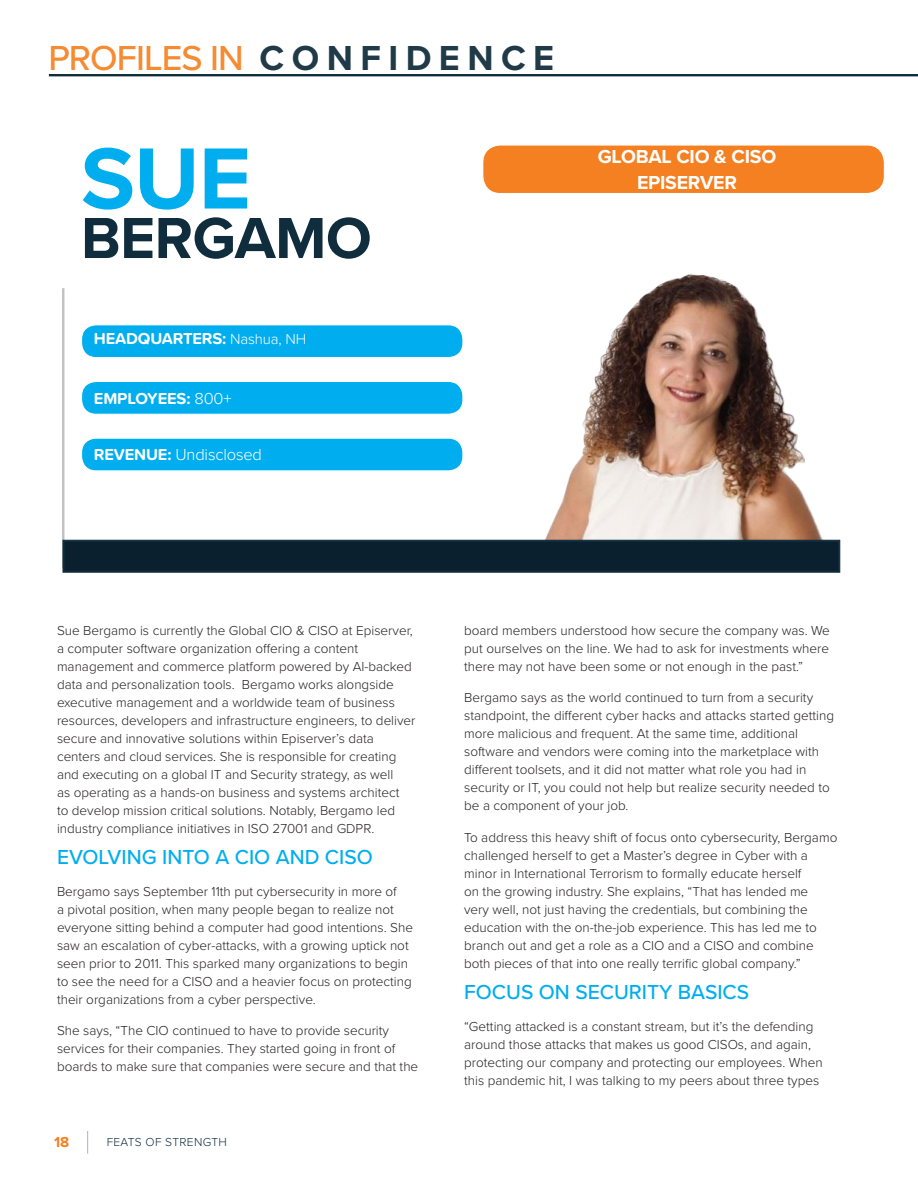
<style>
.page{position:relative;width:918px;height:1188px;background:#fff}
.page>*{position:absolute;margin:0;border:0;box-sizing:border-box;transform-origin:0 0}
.Name{font:700 90px "Proxima Nova";color:#00aeef}
.Name-2{font:700 60px "Proxima Nova";letter-spacing:-.01em;color:#0f2d3c}
.Section_headers{font:500 36px "Proxima Nova";letter-spacing:-.025em;color:#f58b32}
.Body_Text{font:500 21px "Proxima Nova";color:#00aeef}
.Body_Text-2{font:700 19.5px/25.5px "Proxima Nova";letter-spacing:-.01em;color:#fff;text-align:center}
.Body_Text-3{font:700 16.5px "Proxima Soft";letter-spacing:-.01em;color:#fff}
.Body_Text-4{font:300 16.5px "Proxima Nova";letter-spacing:-.01em;color:#fff}
.t1{font:700 15px "Proxima Nova";color:#f58021}
.Body_Text-5{font:300 13.5px/18px "Proxima Nova";color:#231f20}
.t2{font:300 12px "Proxima Nova";letter-spacing:.025em;color:#0f2d3c}
.s1{font-weight:700;color:#203a48}
.s2{font-weight:300;font-size:15px}
.s3{font-weight:300}
.s4{font-family:"Proxima Soft";font-weight:700}
</style>
<div class="page">
<svg style="left:87px;top:1131px;width:1px;height:23px"></svg>
<div style="left:81px;top:324px;width:382px;height:34px;background:#00aeef;border-radius:15px"></div>
<div style="left:80px;top:324px;width:384px;height:35px;border:1px solid #fff;border-radius:16px"></div>
<div style="left:81px;top:324px;width:383px;height:34px;border:1px solid #fff;border-radius:15px"></div>
<div style="left:81px;top:325px;width:382px;height:33px;border:1px solid #fff;border-radius:14px"></div>
<div style="left:482px;top:145px;width:403px;height:49px;background:#f58021;border-radius:18px"></div>
<div style="left:482px;top:144px;width:404px;height:51px;border:1px solid #fff;border-radius:19px"></div>
<div style="left:482px;top:144px;width:403px;height:50px;border:1px solid #fff;border-radius:18px"></div>
<div style="left:483px;top:145px;width:402px;height:49px;border:1px solid #fff;border-radius:17px"></div>
<div style="left:81px;top:381px;width:382px;height:34px;background:#00aeef;border-radius:15px"></div>
<div style="left:80px;top:380px;width:384px;height:35px;border:1px solid #fff;border-radius:16px"></div>
<div style="left:81px;top:381px;width:383px;height:34px;border:1px solid #fff;border-radius:15px"></div>
<div style="left:81px;top:381px;width:382px;height:33px;border:1px solid #fff;border-radius:14px"></div>
<div style="left:81px;top:438px;width:382px;height:33px;background:#00aeef;border-radius:15px"></div>
<div style="left:80px;top:437px;width:384px;height:35px;border:1px solid #fff;border-radius:16px"></div>
<div style="left:81px;top:438px;width:382px;height:33px;border:1px solid #fff;border-radius:14px"></div>
<hr style="left:62px;top:288px;width:1px;height:280px;background:#bcbdc0">
<hr style="left:63px;top:288px;width:1px;height:280px;background:#bcbdc0">
<hr style="left:64px;top:288px;width:1px;height:280px;background:#bcbdc0">
<hr style="left:49px;top:74px;width:869px;height:2px;background:#0f2d3c">
<img style="left:545px;top:274px;width:293px;height:266px">
<svg style="left:63px;top:540px;width:777px;height:33px;background:#0c2331"></svg>
<div style="left:63px;top:541px;width:776px;height:31px;border:1px solid #0f2d3c"></div>
<div style="left:64px;top:541px;width:775px;height:30px;border:1px solid #0f2d3c"></div>
<p class="Section_headers" style="left:48px;top:31px;width:507px">PROFILES IN <span class="s1">C O N F I D E N C E</span></p>
<p class="Name" style="left:81px;top:111px;width:172px">SUE</p>
<p class="Name-2" style="left:81px;top:193px;width:292px">BERGAMO</p>
<p class="Body_Text-3" style="left:94px;top:326px;width:214px">HEADQUARTERS: <span class="s2">Nashua, NH</span></p>
<p class="Body_Text-3" style="left:94px;top:386px;width:139px">EMPLOYEES: <span class="s3">800+</span></p>
<p class="Body_Text-4" style="left:94px;top:442px;width:170px"><span class="s4">REVENUE:</span> Undisclosed</p>
<p class="Body_Text-2" style="left:598px;top:144px;width:180px">GLOBAL CIO &amp; CISO<br>EPISERVER</p>
<p class="Body_Text-5" style="left:57px;top:620px;width:360px">Sue Bergamo is currently the Global CIO &amp; CISO at Episerver, a computer software organization offering a content management and commerce platform powered by AI-backed data and personalization tools. Bergamo works alongside executive management and a worldwide team of business resources, developers and infrastructure engineers, to deliver secure and innovative solutions within Episerver’s data centers and cloud services. She is responsible for creating and executing on a global IT and Security strategy, as well<br>as operating as a hands-on business and systems architect<br>to develop mission critical solutions. Notably, Bergamo led industry compliance initiatives in ISO 27001 and GDPR.</p>
<p class="Body_Text" style="left:57px;top:842px;width:317px">EVOLVING INTO A CIO AND CISO</p>
<p class="Body_Text-5" style="left:57px;top:881px;width:358px">Bergamo says September 11th put cybersecurity in more of<br>a pivotal position, when many people began to realize not everyone sitting behind a computer had good intentions. She saw an escalation of cyber-attacks, with a growing uptick not seen prior to 2011. This sparked many organizations to begin to see the need for a CISO and a heavier focus on protecting their organizations from a cyber perspective.</p>
<p class="Body_Text-5" style="left:57px;top:1021px;width:363px">She says, “The CIO continued to have to provide security services for their companies. They started going in front of boards to make sure that companies were secure and that the</p>
<p class="t1" style="left:54px;top:1131px;width:17px">18</p>
<p class="t2" style="left:107px;top:1133px;width:122px">FEATS OF STRENGTH</p>
<p class="Body_Text-5" style="left:464px;top:620px;width:367px;text-align:justify">board members understood how secure the company was. We put ourselves on the line. We had to ask for investments where there may not have been some or not enough in the past.”</p>
<p class="Body_Text-5" style="left:464px;top:688px;width:372px">Bergamo says as the world continued to turn from a security standpoint, the different cyber hacks and attacks started getting more malicious and frequent. At the same time, additional software and vendors were coming into the marketplace with different toolsets, and it did not matter what role you had in security or IT, you could not help but realize security needed to be a component of your job.</p>
<p class="Body_Text-5" style="left:464px;top:827px;width:375px">To address this heavy shift of focus onto cybersecurity, Bergamo challenged herself to get a Master’s degree in Cyber with a minor in International Terrorism to formally educate herself<br>on the growing industry. She explains, “That has lended me<br>very well, not just having the credentials, but combining the education with the on-the-job experience. This has led me to branch out and get a role as a CIO and a CISO and combine both pieces of that into one really terrific global company.”</p>
<p class="Body_Text" style="left:464px;top:977px;width:287px">FOCUS ON SECURITY BASICS</p>
<p class="Body_Text-5" style="left:464px;top:1016px;width:360px">“Getting attacked is a constant stream, but it’s the defending around those attacks that makes us good CISOs, and again, protecting our company and protecting our employees. When this pandemic hit, I was talking to my peers about three types</p>
</div>
